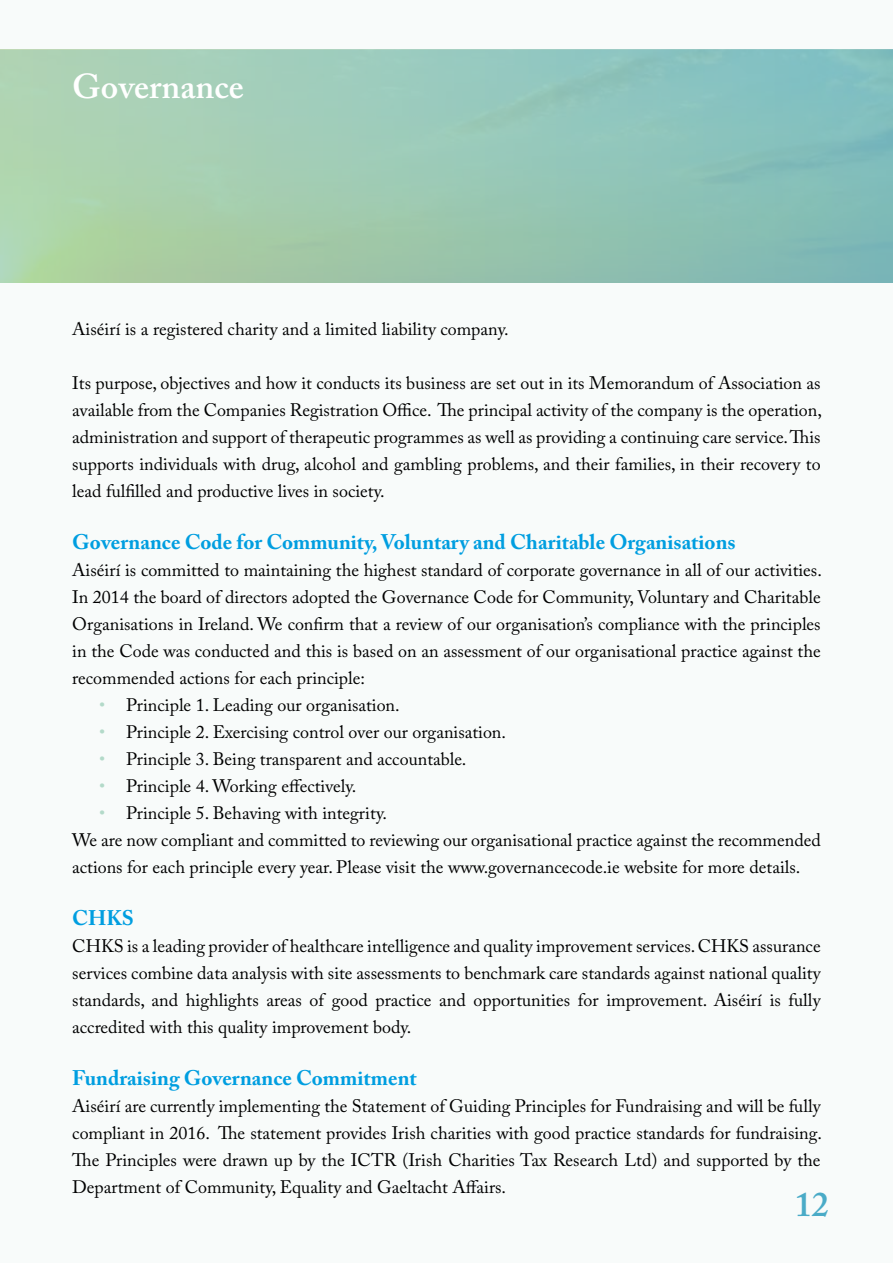
<style>
.page{position:relative;width:893px;height:1263px;background:#f8fbfa}
.page>*{position:absolute;margin:0;border:0;box-sizing:border-box;transform-origin:0 0}
.t1{font:600 34.35px "Adobe Caslon Pro";color:#fff}
.t2{font:600 34.35px "Adobe Caslon Pro";color:#4aabc7}
.t3{font:700 21px "Adobe Caslon Pro";color:#009ee0}
.t4{font:18px/27px "Adobe Caslon Pro";color:#000;text-align:justify}
.s1{color:#b3dac9}
</style>
<div class="page">
<svg style="left:0;top:50px;width:893px;height:233px;background:#98c7b4"></svg>
<h1 class="t1" style="left:72px;top:66px;width:173px">Governance</h1>
<p class="t4" style="left:72px;top:315px;width:438px">Aiséirí is a registered charity and a limited liability company.</p>
<p class="t4" style="left:72px;top:369px;width:751px">Its purpose, objectives and how it conducts its business are set out in its Memorandum of Association as available from the Companies Registration Office. The principal activity of the company is the operation, administration and support of therapeutic programmes as well as providing a continuing care service. This supports individuals with drug, alcohol and gambling problems, and their families, in their recovery to lead fulfilled and productive lives in society.</p>
<p class="t3" style="left:72px;top:529px;width:665px">Governance Code for Community, Voluntary and Charitable Organisations</p>
<p class="t4" style="left:72px;top:556px;width:751px">Aiséirí is committed to maintaining the highest standard of corporate governance in all of our activities.<br>In 2014 the board of directors adopted the Governance Code for Community, Voluntary and Charitable Organisations in Ireland. We confirm that a review of our organisation’s compliance with the principles in the Code was conducted and this is based on an assessment of our organisational practice against the recommended actions for each principle:</p>
<p class="t4" style="left:99px;top:691px;width:302px"><span class="s1">•</span> Principle 1. Leading our organisation.</p>
<p class="t4" style="left:99px;top:718px;width:408px"><span class="s1">•</span> Principle 2. Exercising control over our organisation.</p>
<p class="t4" style="left:99px;top:745px;width:369px"><span class="s1">•</span> Principle 3. Being transparent and accountable.</p>
<p class="t4" style="left:99px;top:772px;width:259px"><span class="s1">•</span> Principle 4. Working effectively.</p>
<p class="t4" style="left:72px;top:799px;width:750px;text-align:left;text-indent:27px"><span class="s1">•</span> Principle 5. Behaving with integrity.<br>We are now compliant and committed to reviewing our organisational practice against the recommended actions for each principle every year. Please visit the www.governancecode.ie website for more details.</p>
<p class="t3" style="left:72px;top:905px;width:63px">CHKS</p>
<p class="t4" style="left:72px;top:932px;width:750px">CHKS is a leading provider of healthcare intelligence and quality improvement services. CHKS assurance services combine data analysis with site assessments to benchmark care standards against national quality standards, and highlights areas of good practice and opportunities for improvement. Aiséirí is fully accredited with this quality improvement body.</p>
<p class="t3" style="left:72px;top:1066px;width:346px">Fundraising Governance Commitment</p>
<p class="t4" style="left:72px;top:1092px;width:751px">Aiséirí are currently implementing the Statement of Guiding Principles for Fundraising and will be fully compliant in 2016. The statement provides Irish charities with good practice standards for fundraising.<br>The Principles were drawn up by the ICTR (Irish Charities Tax Research Ltd) and supported by the Department of Community, Equality and Gaeltacht Affairs.</p>
<h1 class="t2" style="left:795px;top:1184px;width:36px">12</h1>
</div>
